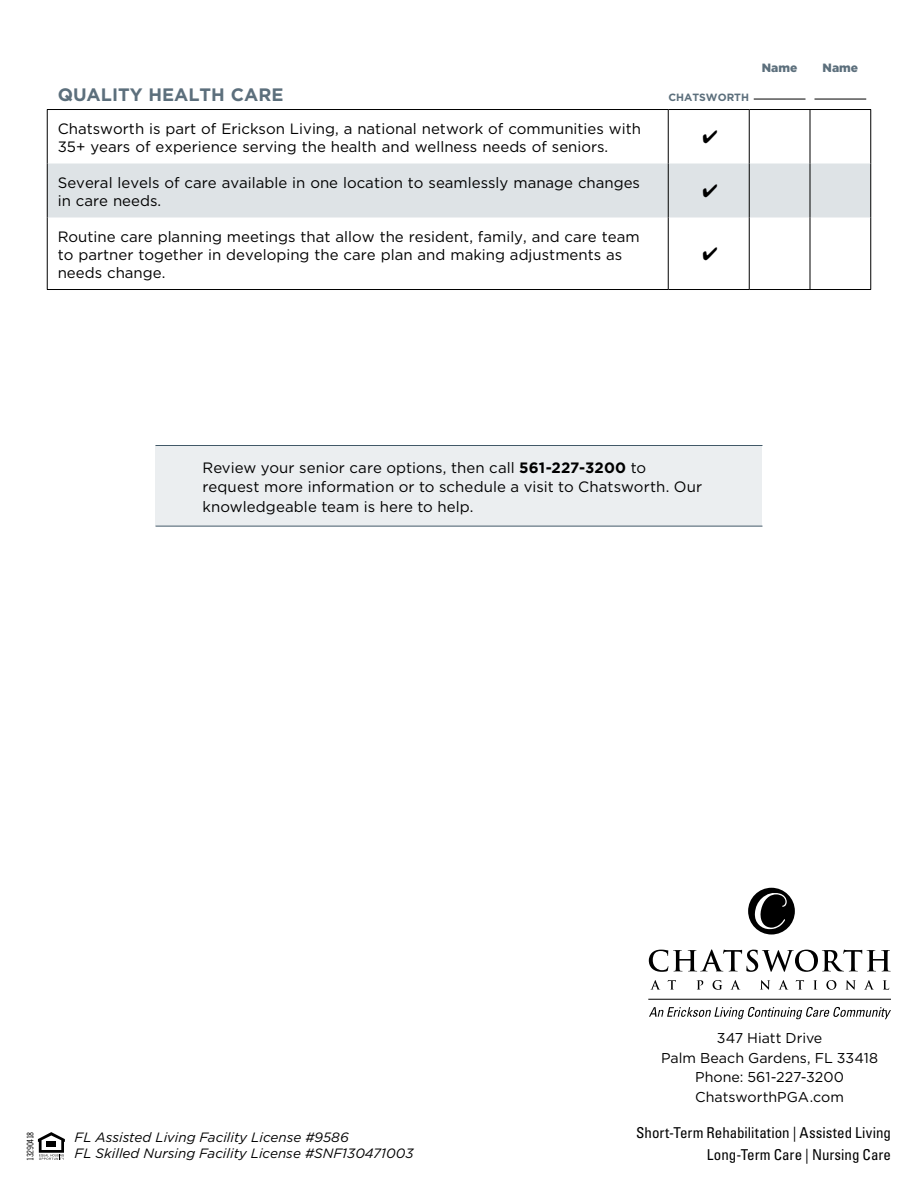
<style>
.page{position:relative;width:918px;height:1188px;background:#fff}
.page>*{position:absolute;margin:0;border:0;box-sizing:border-box;transform-origin:0 0}
.t1{font:700 18px "Gotham";color:#5c6f7c}
.t2{font:15px/18px "Gotham";color:#000}
.t3{font:condensed 15px "Univers LT Std";color:#000}
.t4{font:14.25px/19.5px "Gotham";color:#000;text-align:center}
.t5{font:italic 13.5px/16.5px "Gotham";color:#000}
.t6{font:900 12px "Gotham";color:#5c6f7c}
.t7{font:700 10.5px "Gotham";color:#5c6f7c}
.t8{font:9px "Trade Gothic LT Std Cn 18";letter-spacing:-.04em;color:#000}
.s1{font-weight:700}
</style>
<div class="page">
<div style="left:48px;top:164px;width:822px;height:54px;background:#dee3e6"></div>
<hr style="left:810px;top:110px;width:1px;height:54px;background:#000">
<hr style="left:810px;top:164px;width:1px;height:54px;background:#000">
<hr style="left:810px;top:218px;width:1px;height:71px;background:#000">
<hr style="left:668px;top:110px;width:1px;height:54px;background:#000">
<hr style="left:749px;top:110px;width:1px;height:54px;background:#000">
<hr style="left:668px;top:164px;width:1px;height:54px;background:#000">
<hr style="left:749px;top:164px;width:1px;height:54px;background:#000">
<hr style="left:668px;top:218px;width:1px;height:71px;background:#000">
<hr style="left:749px;top:218px;width:1px;height:71px;background:#000">
<hr style="left:47px;top:110px;width:1px;height:54px;background:#000">
<hr style="left:870px;top:110px;width:1px;height:54px;background:#000">
<hr style="left:47px;top:164px;width:1px;height:54px;background:#000">
<hr style="left:870px;top:164px;width:1px;height:54px;background:#000">
<hr style="left:47px;top:218px;width:1px;height:71px;background:#000">
<hr style="left:870px;top:218px;width:1px;height:71px;background:#000">
<hr style="left:47px;top:109px;width:621px;height:1px;background:#000">
<hr style="left:668px;top:109px;width:81px;height:1px;background:#000">
<hr style="left:749px;top:109px;width:61px;height:1px;background:#000">
<hr style="left:810px;top:109px;width:61px;height:1px;background:#000">
<hr style="left:47px;top:289px;width:621px;height:1px;background:#000">
<hr style="left:668px;top:289px;width:81px;height:1px;background:#000">
<hr style="left:749px;top:289px;width:61px;height:1px;background:#000">
<hr style="left:810px;top:289px;width:61px;height:1px;background:#000">
<hr style="left:754px;top:99px;width:52px;height:1px;background:#000">
<hr style="left:814px;top:99px;width:52px;height:1px;background:#000">
<div style="left:156px;top:446px;width:606px;height:80px;background:#ebeef0"></div>
<hr style="left:156px;top:526px;width:606px;height:1px;background:#425968">
<hr style="left:156px;top:445px;width:606px;height:1px;background:#425968">
<svg style="left:38px;top:1132px;width:27px;height:28px"></svg>
<svg style="left:649px;top:949px;width:242px;height:23px"></svg>
<svg style="left:650px;top:980px;width:239px;height:10px"></svg>
<hr style="left:648px;top:999px;width:243px;height:1px;background:#000">
<svg style="left:649px;top:1007px;width:242px;height:12px"></svg>
<svg style="left:748px;top:888px;width:47px;height:47px"></svg>
<svg style="left:703px;top:184px;width:14px;height:14px"></svg>
<p class="t1" style="left:58px;top:82px;width:227px">QUALITY HEALTH CARE</p>
<p class="t7" style="left:668px;top:90px;width:82px">CHATSWORTH</p>
<p class="t2" style="left:58px;top:119px;width:585px">Chatsworth is part of Erickson Living, a national network of communities with<br>35+ years of experience serving the health and wellness needs of seniors.</p>
<p class="t2" style="left:58px;top:173px;width:584px">Several levels of care available in one location to seamlessly manage changes in care needs.</p>
<p class="t2" style="left:58px;top:227px;width:583px">Routine care planning meetings that allow the resident, family, and care team to partner together in developing the care plan and making adjustments as needs change.</p>
<p class="t6" style="left:762px;top:59px;width:37px">Name</p>
<p class="t6" style="left:823px;top:59px;width:37px">Name</p>
<p class="t2" style="left:202px;top:457px;width:501px;line-height:19.5px">Review your senior care options, then call <span class="s1">561-227-3200</span> to request more information or to schedule a visit to Chatsworth. Our knowledgeable team is here to help.</p>
<p class="t8" style="left:25px;top:1161px;width:31px;rotate:-90deg">13290418</p>
<p class="t5" style="left:75px;top:1129px;width:340px">FL Assisted Living Facility License #9586<br>FL Skilled Nursing Facility License #SNF130471003</p>
<p class="t4" style="left:661px;top:1028px;width:218px">347 Hiatt Drive<br>Palm Beach Gardens, FL 33418<br>Phone: 561-227-3200<br>ChatsworthPGA.com</p>
<p class="t3" style="left:636px;top:1123px;width:256px">Short-Term Rehabilitation | Assisted Living</p>
<p class="t3" style="left:707px;top:1145px;width:186px">Long-Term Care | Nursing Care</p>
</div>
